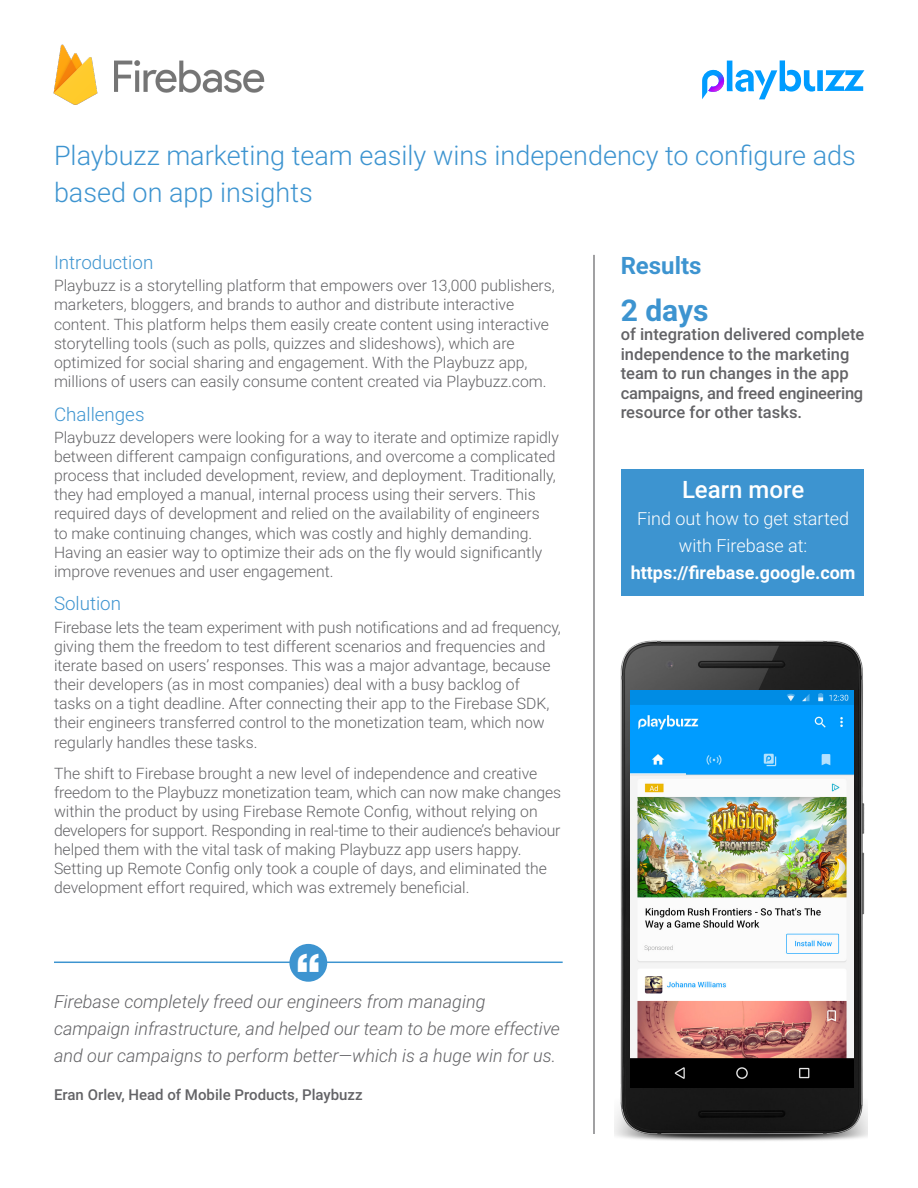
<style>
.page{position:relative;width:918px;height:1188px;background:#fff}
.page>*{position:absolute;margin:0;border:0;box-sizing:border-box;transform-origin:0 0}
.Body{font:900 48px "Helvetica Neue";color:#fff}
.Head{font:700 30px "Roboto";color:#3d94d0}
.Head-2{font:300 27px/37.5px "Roboto";color:#3d94d0}
.Body-2{font:500 24px "Roboto";color:#fff}
.Head-3{font:700 24px "Roboto";color:#3d94d0}
.Head-4{font:300 18.75px "Roboto";color:#3d94d0}
.Body-3{font:italic 300 18px/27px "Roboto";color:#636366}
.Body-4{font:300 18px/27px "Roboto";color:#fff;text-align:center}
.Body-5{font:700 18px "Roboto";color:#fff}
.Body-6{font:500 16.5px/19.5px "Roboto";color:#636366}
.Body-7{font:300 15.75px/19.2px "Roboto";color:#636366}
.Body-8{font:500 15px "Roboto";color:#636366}
</style>
<div class="page">
<hr style="left:593px;top:255px;width:2px;height:879px;background:#636366">
<hr style="left:54px;top:962px;width:509px;height:1px;background:#3d94d0">
<div style="left:289px;top:944px;width:38px;height:38px;background:#3d94d0;border-radius:50%"></div>
<img style="left:53px;top:44px;width:212px;height:61px">
<div style="left:621px;top:469px;width:243px;height:127px;background:#3d94d0"></div>
<img style="left:615px;top:640px;width:253px;height:501px">
<svg style="left:702px;top:60px;width:162px;height:39px"></svg>
<img style="left:631px;top:691px;width:223px;height:397px">
<p class="Head-2" style="left:54px;top:136px;width:803px">Playbuzz marketing team easily wins independency to configure ads based on app insights</p>
<p class="Head-4" style="left:54px;top:249px;width:101px">Introduction</p>
<p class="Body-7" style="left:54px;top:276px;width:502px">Playbuzz is a storytelling platform that empowers over 13,000 publishers, marketers, bloggers, and brands to author and distribute interactive content. This platform helps them easily create content using interactive storytelling tools (such as polls, quizzes and slideshows), which are optimized for social sharing and engagement. With the Playbuzz app, millions of users can easily consume content created via Playbuzz.com.</p>
<p class="Head-4" style="left:54px;top:401px;width:92px">Challenges</p>
<p class="Body-7" style="left:54px;top:427px;width:506px">Playbuzz developers were looking for a way to iterate and optimize rapidly between different campaign configurations, and overcome a complicated process that included development, review, and deployment. Traditionally, they had employed a manual, internal process using their servers. This required days of development and relied on the availability of engineers<br>to make continuing changes, which was costly and highly demanding.<br>Having an easier way to optimize their ads on the fly would significantly improve revenues and user engagement.</p>
<p class="Head-4" style="left:54px;top:591px;width:69px">Solution</p>
<p class="Body-7" style="left:54px;top:617px;width:508px">Firebase lets the team experiment with push notifications and ad frequency, giving them the freedom to test different scenarios and frequencies and iterate based on users’ responses. This was a major advantage, because their developers (as in most companies) deal with a busy backlog of tasks on a tight deadline. After connecting their app to the Firebase SDK, their engineers transferred control to the monetization team, which now regularly handles these tasks.</p>
<p class="Body-7" style="left:54px;top:763px;width:509px">The shift to Firebase brought a new level of independence and creative freedom to the Playbuzz monetization team, which can now make changes within the product by using Firebase Remote Config, without relying on developers for support. Responding in real-time to their audience’s behaviour helped them with the vital task of making Playbuzz app users happy.<br>Setting up Remote Config only took a couple of days, and eliminated the development effort required, which was extremely beneficial.</p>
<p class="Body" style="left:296px;top:942px;width:26px">“</p>
<p class="Body-3" style="left:54px;top:988px;width:508px">Firebase completely freed our engineers from managing campaign infrastructure, and helped our team to be more effective and our campaigns to perform better—which is a huge win for us.</p>
<p class="Body-8" style="left:54px;top:1084px;width:310px">Eran Orlev, Head of Mobile Products, Playbuzz</p>
<p class="Head-3" style="left:621px;top:248px;width:82px">Results</p>
<p class="Head" style="left:621px;top:289px;width:89px">2 days</p>
<p class="Body-6" style="left:621px;top:324px;width:245px">of integration delivered complete independence to the marketing team to run changes in the app campaigns, and freed engineering resource for other tasks.</p>
<p class="Body-2" style="left:682px;top:473px;width:124px">Learn more</p>
<p class="Body-4" style="left:637px;top:504px;width:214px">Find out how to get started with Firebase at:</p>
<p class="Body-5" style="left:631px;top:560px;width:226px">https://firebase.google.com</p>
</div>
